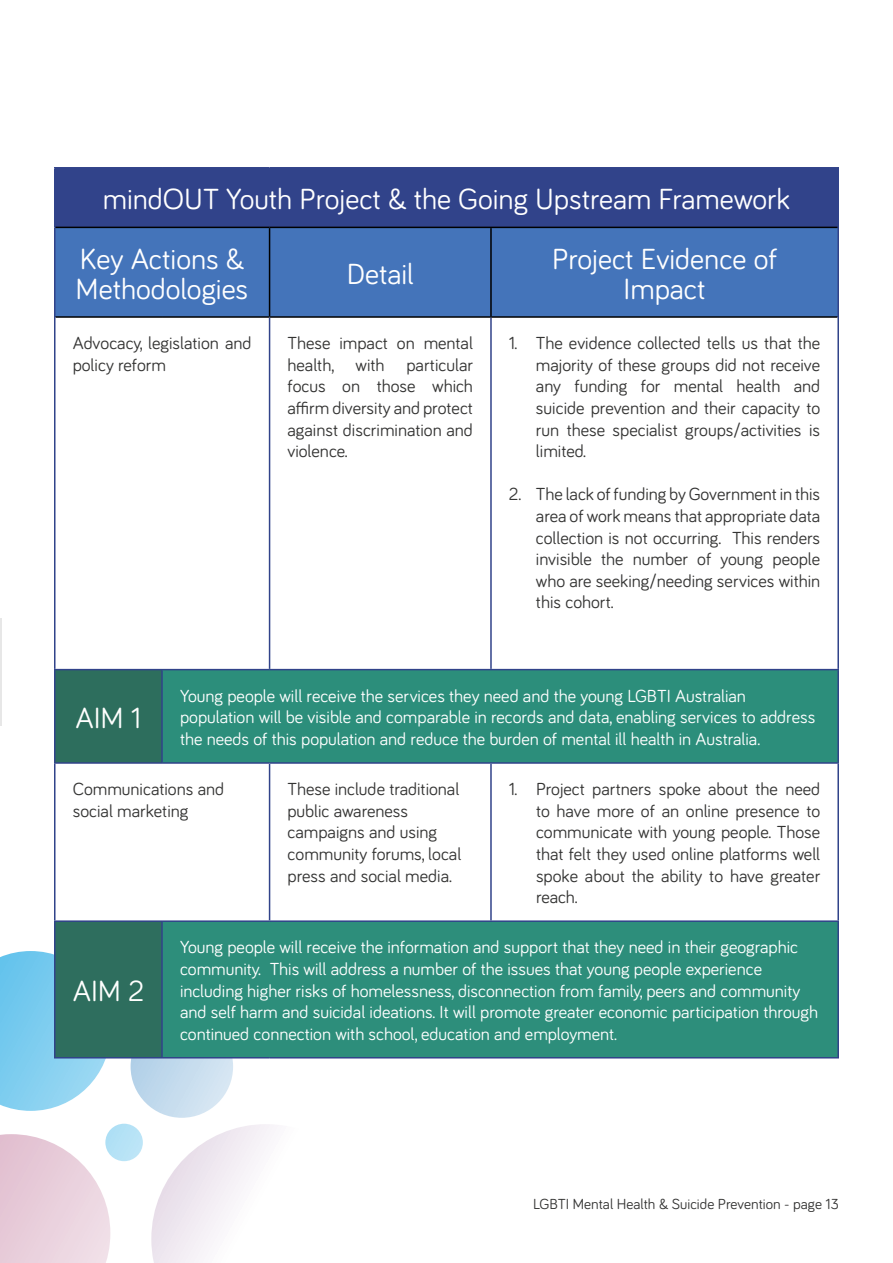
<style>
.page{position:relative;width:893px;height:1263px;background:#fff}
.page>*{position:absolute;margin:0;border:0;box-sizing:border-box;transform-origin:0 0}
.t1{font:30px/59.6px "Bariol";color:#fff}
.t2{font:30px "Bariol";color:#fffffe}
.t3{font:18px/21.6px "Bariol";color:#343433;text-align:justify}
.t4{font:18px/21.6px "Bariol";color:#fff}
.t5{font:15px "Bariol";color:#343433}
</style>
<div class="page">
<svg style="left:0;top:951px;width:446px;height:312px"></svg>
<hr style="left:0;top:618px;width:1px;height:108px;background:#343433">
<div style="left:55px;top:168px;width:783px;height:59px;background:#31438a"></div>
<div style="left:56px;top:228px;width:781px;height:88px;background:#4474ba"></div>
<div style="left:55px;top:670px;width:107px;height:93px;background:#2d6e5d"></div>
<div style="left:162px;top:670px;width:676px;height:93px;background:#2c8e7b"></div>
<div style="left:55px;top:921px;width:107px;height:137px;background:#2e6e5e"></div>
<div style="left:162px;top:921px;width:676px;height:137px;background:#2d8e7b"></div>
<hr style="left:54px;top:167px;width:108px;height:2px;background:#31438a">
<hr style="left:54px;top:169px;width:2px;height:58px;background:#31438a">
<hr style="left:162px;top:167px;width:108px;height:2px;background:#31438a">
<hr style="left:270px;top:167px;width:221px;height:2px;background:#31438a">
<hr style="left:491px;top:167px;width:348px;height:2px;background:#31438a">
<hr style="left:837px;top:169px;width:2px;height:58px;background:#31438a">
<hr style="left:54px;top:227px;width:2px;height:90px;background:#31438a">
<hr style="left:837px;top:227px;width:2px;height:90px;background:#31438a">
<hr style="left:56px;top:227px;width:106px;height:1px;background:#000">
<hr style="left:162px;top:227px;width:108px;height:1px;background:#000">
<hr style="left:270px;top:227px;width:221px;height:1px;background:#000">
<hr style="left:269px;top:228px;width:1px;height:88px;background:#000">
<hr style="left:491px;top:227px;width:346px;height:1px;background:#000">
<hr style="left:490px;top:228px;width:2px;height:88px;background:#000">
<hr style="left:56px;top:316px;width:106px;height:2px;background:#000">
<hr style="left:162px;top:316px;width:108px;height:2px;background:#000">
<hr style="left:270px;top:316px;width:221px;height:2px;background:#000">
<hr style="left:491px;top:316px;width:346px;height:2px;background:#000">
<hr style="left:54px;top:317px;width:2px;height:352px;background:#31438a">
<hr style="left:269px;top:318px;width:1px;height:351px;background:#31438a">
<hr style="left:490px;top:318px;width:2px;height:351px;background:#31438a">
<hr style="left:837px;top:317px;width:2px;height:352px;background:#31438a">
<hr style="left:54px;top:669px;width:108px;height:1px;background:#31438a">
<hr style="left:54px;top:670px;width:2px;height:92px;background:#31438a">
<hr style="left:162px;top:669px;width:108px;height:1px;background:#31438a">
<hr style="left:161px;top:670px;width:2px;height:92px;background:#31438a">
<hr style="left:270px;top:669px;width:221px;height:1px;background:#31438a">
<hr style="left:491px;top:669px;width:348px;height:1px;background:#31438a">
<hr style="left:837px;top:670px;width:2px;height:92px;background:#31438a">
<hr style="left:54px;top:762px;width:108px;height:2px;background:#31438a">
<hr style="left:54px;top:764px;width:2px;height:156px;background:#31438a">
<hr style="left:162px;top:762px;width:108px;height:2px;background:#31438a">
<hr style="left:270px;top:762px;width:221px;height:2px;background:#31438a">
<hr style="left:269px;top:764px;width:1px;height:156px;background:#31438a">
<hr style="left:491px;top:762px;width:348px;height:2px;background:#31438a">
<hr style="left:490px;top:764px;width:2px;height:156px;background:#31438a">
<hr style="left:837px;top:764px;width:2px;height:156px;background:#31438a">
<hr style="left:54px;top:920px;width:108px;height:2px;background:#31438a">
<hr style="left:54px;top:922px;width:2px;height:135px;background:#31438a">
<hr style="left:162px;top:920px;width:108px;height:2px;background:#31438a">
<hr style="left:161px;top:922px;width:2px;height:135px;background:#31438a">
<hr style="left:270px;top:920px;width:221px;height:2px;background:#31438a">
<hr style="left:491px;top:920px;width:348px;height:2px;background:#31438a">
<hr style="left:837px;top:922px;width:2px;height:135px;background:#31438a">
<hr style="left:54px;top:1057px;width:108px;height:1px;background:#31438a">
<hr style="left:162px;top:1057px;width:108px;height:1px;background:#31438a">
<hr style="left:270px;top:1057px;width:221px;height:1px;background:#31438a">
<hr style="left:491px;top:1057px;width:348px;height:1px;background:#31438a">
<h1 class="t1" style="left:80px;top:168px;width:712px;text-indent:23px">mindOUT Youth Project &amp; the Going Upstream Framework<br>Key Actions &amp;</h1>
<h1 class="t1" style="left:76px;top:258px;width:174px">Methodologies</h1>
<h1 class="t1" style="left:552px;top:243px;width:226px;line-height:30px;text-align:center">Project Evidence of<br>Impact</h1>
<h1 class="t1" style="left:347px;top:243px;width:68px">Detail</h1>
<p class="t3" style="left:73px;top:331px;width:180px">Advocacy, legislation and policy reform</p>
<p class="t3" style="left:288px;top:331px;width:187px">These impact on mental health, with particular focus on those which affirm diversity and protect against discrimination and violence.</p>
<p class="t3" style="left:536px;top:331px;width:286px;text-indent:-27px">1. The evidence collected tells us that the majority of these groups did not receive any funding for mental health and suicide prevention and their capacity to run these specialist groups/activities is limited.</p>
<p class="t3" style="left:536px;top:483px;width:286px;text-indent:-27px">2. The lack of funding by Government in this area of work means that appropriate data collection is not occurring. This renders invisible the number of young people who are seeking/needing services within this cohort.</p>
<p class="t4" style="left:180px;top:684px;width:637px">Young people will receive the services they need and the young LGBTI Australian population will be visible and comparable in records and data, enabling services to address the needs of this population and reduce the burden of mental ill health in Australia.</p>
<p class="t3" style="left:73px;top:777px;width:153px">Communications and social marketing</p>
<p class="t3" style="left:288px;top:777px;width:175px;text-align:left">These include traditional public awareness campaigns and using community forums, local press and social media.</p>
<p class="t3" style="left:536px;top:777px;width:286px;text-indent:-27px">1. Project partners spoke about the need to have more of an online presence to communicate with young people. Those that felt they used online platforms well spoke about the ability to have greater reach.</p>
<h1 class="t2" style="left:76px;top:698px;width:67px">AIM 1</h1>
<h1 class="t2" style="left:73px;top:971px;width:73px">AIM 2</h1>
<p class="t4" style="left:180px;top:936px;width:640px">Young people will receive the information and support that they need in their geographic community. This will address a number of the issues that young people experience including higher risks of homelessness, disconnection from family, peers and community and self harm and suicidal ideations. It will promote greater economic participation through continued connection with school, education and employment.</p>
<p class="t5" style="left:533px;top:1194px;width:307px">LGBTI Mental Health &amp; Suicide Prevention - page 13</p>
</div>
